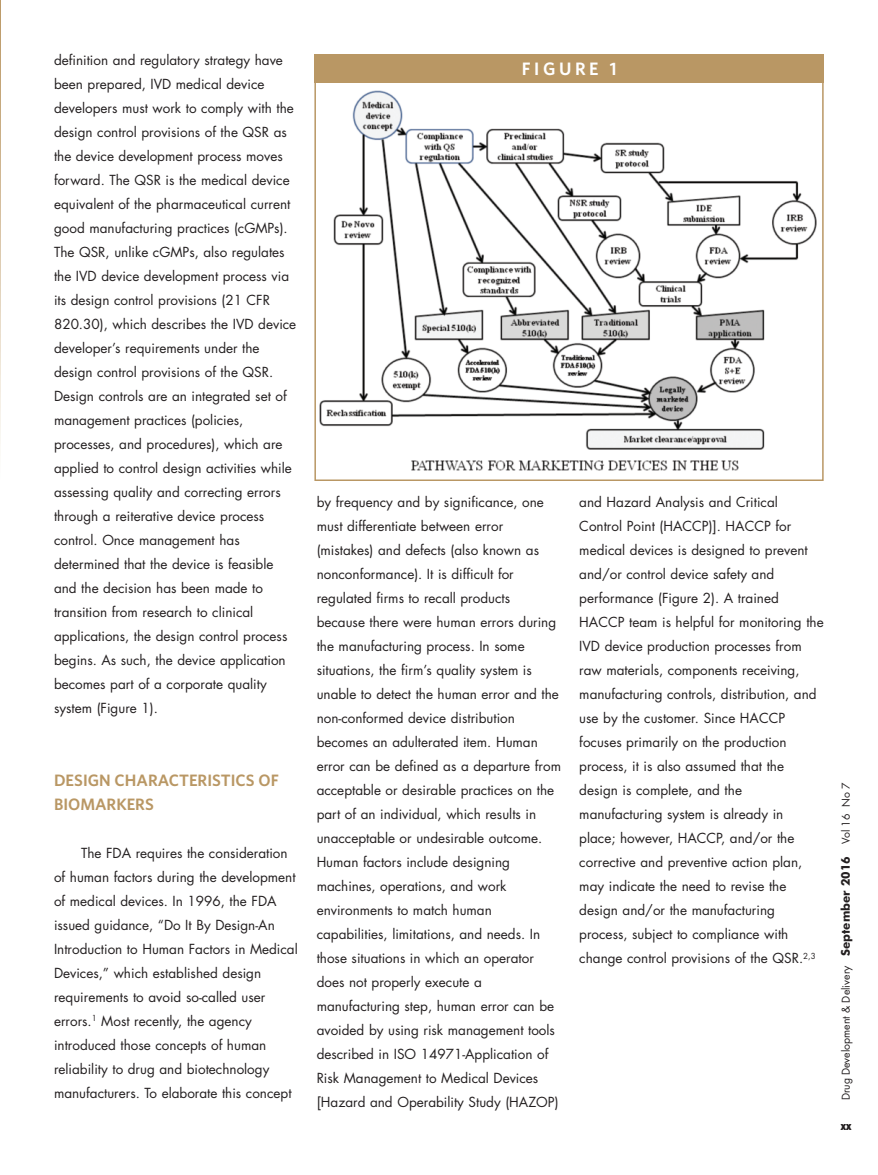
<style>
.page{position:relative;width:878px;height:1175px;background:#fff}
.page>*{position:absolute;margin:0;border:0;box-sizing:border-box;transform-origin:0 0}
.t1{font:600 18px "Whitney";letter-spacing:.2em;color:#fff}
.t2{font:600 16.5px/24px "Whitney";color:#b99764}
.t3{font:13.5px/24px "Futura";color:#231f20}
.t4{font:900 condensed 12px "Futura BT";color:#231f20}
.t5{font:10.5px "Futura";color:#231f20}
.s1{font-family:"Futura BT";font-weight:700;font-size:12px}
</style>
<div class="page">
<img style="left:0;top:0;width:1px;height:444px">
<img style="left:319px;top:90px;width:498px;height:381px">
<div style="left:314px;top:54px;width:509px;height:28px;background:#b99764"></div>
<p class="t3" style="left:54px;top:49px;width:244px">definition and regulatory strategy have been prepared, IVD medical device developers must work to comply with the design control provisions of the QSR as the device development process moves forward. The QSR is the medical device equivalent of the pharmaceutical current good manufacturing practices (cGMPs).<br>The QSR, unlike cGMPs, also regulates the IVD device development process via its design control provisions (21 CFR 820.30), which describes the IVD device developer’s requirements under the design control provisions of the QSR.<br>Design controls are an integrated set of management practices (policies, processes, and procedures), which are applied to control design activities while assessing quality and correcting errors through a reiterative device process control. Once management has determined that the device is feasible and the decision has been made to transition from research to clinical applications, the design control process begins. As such, the device application becomes part of a corporate quality system (Figure 1).</p>
<p class="t2" style="left:54px;top:767px;width:226px">DESIGN CHARACTERISTICS OF<br>BIOMARKERS</p>
<p class="t3" style="left:54px;top:841px;width:245px;text-indent:27px">The FDA requires the consideration of human factors during the development of medical devices. In 1996, the FDA issued guidance, “Do It By Design-An Introduction to Human Factors in Medical Devices,” which established design requirements to avoid so-called user errors.<sup>1</sup> Most recently, the agency introduced those concepts of human reliability to drug and biotechnology manufacturers. To elaborate this concept</p>
<h1 class="t1" style="left:522px;top:58px;width:96px">FIGURE 1</h1>
<p class="t3" style="left:316px;top:491px;width:246px">by frequency and by significance, one must differentiate between error (mistakes) and defects (also known as nonconformance). It is difficult for regulated firms to recall products because there were human errors during the manufacturing process. In some situations, the firm’s quality system is unable to detect the human error and the non-conformed device distribution becomes an adulterated item. Human error can be defined as a departure from acceptable or desirable practices on the part of an individual, which results in unacceptable or undesirable outcome.<br>Human factors include designing machines, operations, and work environments to match human capabilities, limitations, and needs. In those situations in which an operator does not properly execute a manufacturing step, human error can be avoided by using risk management tools described in ISO 14971-Application of Risk Management to Medical Devices [Hazard and Operability Study (HAZOP)</p>
<p class="t3" style="left:579px;top:491px;width:246px">and Hazard Analysis and Critical Control Point (HACCP)]. HACCP for medical devices is designed to prevent and/or control device safety and performance (Figure 2). A trained HACCP team is helpful for monitoring the IVD device production processes from raw materials, components receiving, manufacturing controls, distribution, and use by the customer. Since HACCP focuses primarily on the production process, it is also assumed that the design is complete, and the manufacturing system is already in<br>place; however, HACCP, and/or the corrective and preventive action plan, may indicate the need to revise the design and/or the manufacturing process, subject to compliance with change control provisions of the QSR.<sup>2,3</sup></p>
<p class="t5" style="left:841px;top:1100px;width:319px;rotate:-90deg">Drug Development &amp; Delivery <span class="s1">September 2016</span> Vol 16 No 7</p>
<p class="t4" style="left:840px;top:1120px;width:12px">xx</p>
</div>
